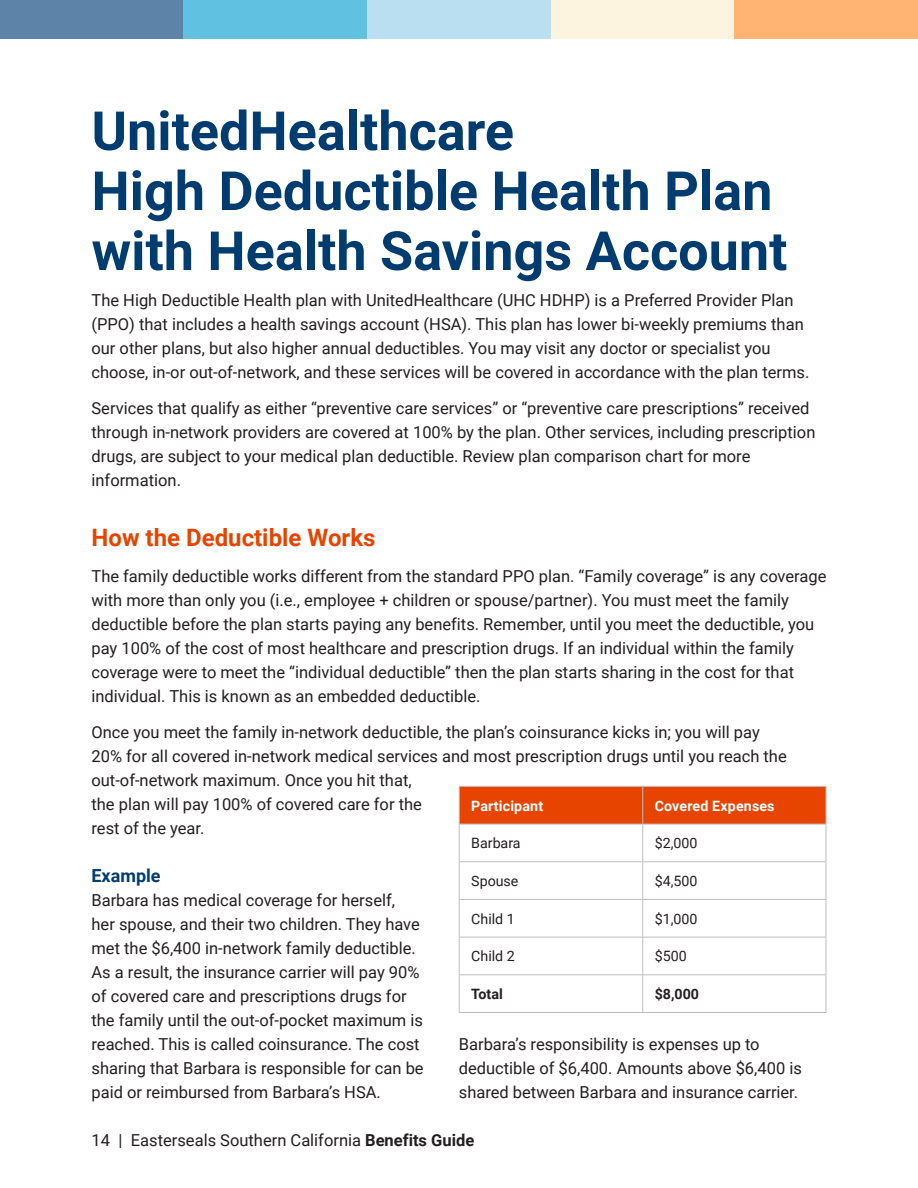
<style>
.page{position:relative;width:918px;height:1188px;background:#fff}
.page>*{position:absolute;margin:0;border:0;box-sizing:border-box;transform-origin:0 0}
.Heading_1_kai{font:700 54px/60px "Roboto";color:#003c70}
.Heading_2{font:700 24px "Roboto";color:#e74400}
.Heading_3{font:700 18px "Roboto";color:#003c70}
.Body_Text{font:16.5px/24px "Roboto";color:#231f20}
.Table_Text{font:14.25px "Roboto";color:#231f20}
.Table_Header{font:700 14.25px "Roboto";letter-spacing:.01em;color:#fff}
.Table_Text-2{font:700 14.25px "Roboto";color:#231f20}
.s1{font-weight:700}
</style>
<div class="page">
<div style="left:0;top:0;width:184px;height:39px;background:#5d83a8"></div>
<div style="left:184px;top:0;width:183px;height:39px;background:#60c1e0"></div>
<div style="left:367px;top:0;width:184px;height:39px;background:#b9dff0"></div>
<div style="left:551px;top:0;width:183px;height:39px;background:#fdf4df"></div>
<div style="left:734px;top:0;width:184px;height:39px;background:#ffb474"></div>
<div style="left:460px;top:787px;width:366px;height:37px;background:#e74400"></div>
<hr style="left:459px;top:786px;width:184px;height:1px;background:#bcbdc0">
<hr style="left:459px;top:787px;width:1px;height:37px;background:#bcbdc0">
<hr style="left:643px;top:786px;width:183px;height:1px;background:#bcbdc0">
<hr style="left:642px;top:787px;width:1px;height:37px;background:#bcbdc0">
<hr style="left:826px;top:787px;width:1px;height:37px;background:#bcbdc0">
<hr style="left:459px;top:824px;width:184px;height:1px;background:#bcbdc0">
<hr style="left:459px;top:824px;width:1px;height:37px;background:#bcbdc0">
<hr style="left:643px;top:824px;width:183px;height:1px;background:#bcbdc0">
<hr style="left:642px;top:824px;width:1px;height:37px;background:#bcbdc0">
<hr style="left:826px;top:824px;width:1px;height:37px;background:#bcbdc0">
<hr style="left:459px;top:861px;width:184px;height:1px;background:#bcbdc0">
<hr style="left:459px;top:862px;width:1px;height:37px;background:#bcbdc0">
<hr style="left:643px;top:861px;width:183px;height:1px;background:#bcbdc0">
<hr style="left:642px;top:862px;width:1px;height:37px;background:#bcbdc0">
<hr style="left:826px;top:862px;width:1px;height:37px;background:#bcbdc0">
<hr style="left:459px;top:899px;width:184px;height:1px;background:#bcbdc0">
<hr style="left:459px;top:900px;width:1px;height:37px;background:#bcbdc0">
<hr style="left:643px;top:899px;width:183px;height:1px;background:#bcbdc0">
<hr style="left:642px;top:900px;width:1px;height:37px;background:#bcbdc0">
<hr style="left:826px;top:900px;width:1px;height:37px;background:#bcbdc0">
<hr style="left:459px;top:937px;width:184px;height:1px;background:#bcbdc0">
<hr style="left:459px;top:938px;width:1px;height:36px;background:#bcbdc0">
<hr style="left:643px;top:937px;width:183px;height:1px;background:#bcbdc0">
<hr style="left:642px;top:938px;width:1px;height:36px;background:#bcbdc0">
<hr style="left:826px;top:938px;width:1px;height:36px;background:#bcbdc0">
<hr style="left:459px;top:974px;width:184px;height:1px;background:#bcbdc0">
<hr style="left:459px;top:975px;width:1px;height:37px;background:#bcbdc0">
<hr style="left:643px;top:974px;width:183px;height:1px;background:#bcbdc0">
<hr style="left:642px;top:975px;width:1px;height:37px;background:#bcbdc0">
<hr style="left:826px;top:975px;width:1px;height:37px;background:#bcbdc0">
<hr style="left:459px;top:1012px;width:184px;height:1px;background:#bcbdc0">
<hr style="left:643px;top:1012px;width:183px;height:1px;background:#bcbdc0">
<p class="Heading_1_kai" style="left:92px;top:99px;width:697px">UnitedHealthcare<br>High Deductible Health Plan with Health Savings Account</p>
<p class="Body_Text" style="left:92px;top:288px;width:719px">The High Deductible Health plan with UnitedHealthcare (UHC HDHP) is a Preferred Provider Plan (PPO) that includes a health savings account (HSA). This plan has lower bi-weekly premiums than our other plans, but also higher annual deductibles. You may visit any doctor or specialist you choose, in-or out-of-network, and these services will be covered in accordance with the plan terms.</p>
<p class="Body_Text" style="left:92px;top:396px;width:726px">Services that qualify as either “preventive care services” or “preventive care prescriptions” received through in-network providers are covered at 100% by the plan. Other services, including prescription drugs, are subject to your medical plan deductible. Review plan comparison chart for more information.</p>
<p class="Heading_2" style="left:92px;top:521px;width:286px">How the Deductible Works</p>
<p class="Body_Text" style="left:92px;top:564px;width:737px">The family deductible works different from the standard PPO plan. “Family coverage” is any coverage with more than only you (i.e., employee + children or spouse/partner). You must meet the family deductible before the plan starts paying any benefits. Remember, until you meet the deductible, you pay 100% of the cost of most healthcare and prescription drugs. If an individual within the family coverage were to meet the “individual deductible” then the plan starts sharing in the cost for that individual. This is known as an embedded deductible.</p>
<p class="Body_Text" style="left:92px;top:720px;width:697px">Once you meet the family in-network deductible, the plan’s coinsurance kicks in; you will pay 20% for all covered in-network medical services and most prescription drugs until you reach the out-of-network maximum. Once you hit that,<br>the plan will pay 100% of covered care for the<br>rest of the year.</p>
<p class="Heading_3" style="left:92px;top:863px;width:71px">Example</p>
<p class="Body_Text" style="left:92px;top:888px;width:334px">Barbara has medical coverage for herself,<br>her spouse, and their two children. They have met the $6,400 in-network family deductible.<br>As a result, the insurance carrier will pay 90% of covered care and prescriptions drugs for the family until the out-of-pocket maximum is reached. This is called coinsurance. The cost sharing that Barbara is responsible for can be paid or reimbursed from Barbara’s HSA.</p>
<p class="Table_Header" style="left:471px;top:796px;width:73px">Participant</p>
<p class="Table_Header" style="left:655px;top:796px;width:121px">Covered Expenses</p>
<p class="Table_Text" style="left:471px;top:833px;width:51px">Barbara</p>
<p class="Table_Text" style="left:655px;top:833px;width:44px">$2,000</p>
<p class="Table_Text" style="left:471px;top:871px;width:49px">Spouse</p>
<p class="Table_Text" style="left:655px;top:871px;width:44px">$4,500</p>
<p class="Table_Text" style="left:471px;top:909px;width:45px">Child 1</p>
<p class="Table_Text" style="left:655px;top:909px;width:44px">$1,000</p>
<p class="Table_Text" style="left:471px;top:946px;width:45px">Child 2</p>
<p class="Table_Text" style="left:655px;top:946px;width:34px">$500</p>
<p class="Table_Text-2" style="left:471px;top:984px;width:33px">Total</p>
<p class="Table_Text-2" style="left:655px;top:984px;width:46px">$8,000</p>
<p class="Body_Text" style="left:459px;top:1032px;width:345px">Barbara’s responsibility is expenses up to deductible of $6,400. Amounts above $6,400 is shared between Barbara and insurance carrier.</p>
<p class="Body_Text" style="left:92px;top:1128px;width:384px">14 | Easterseals Southern California <span class="s1">Benefits Guide</span></p>
</div>
